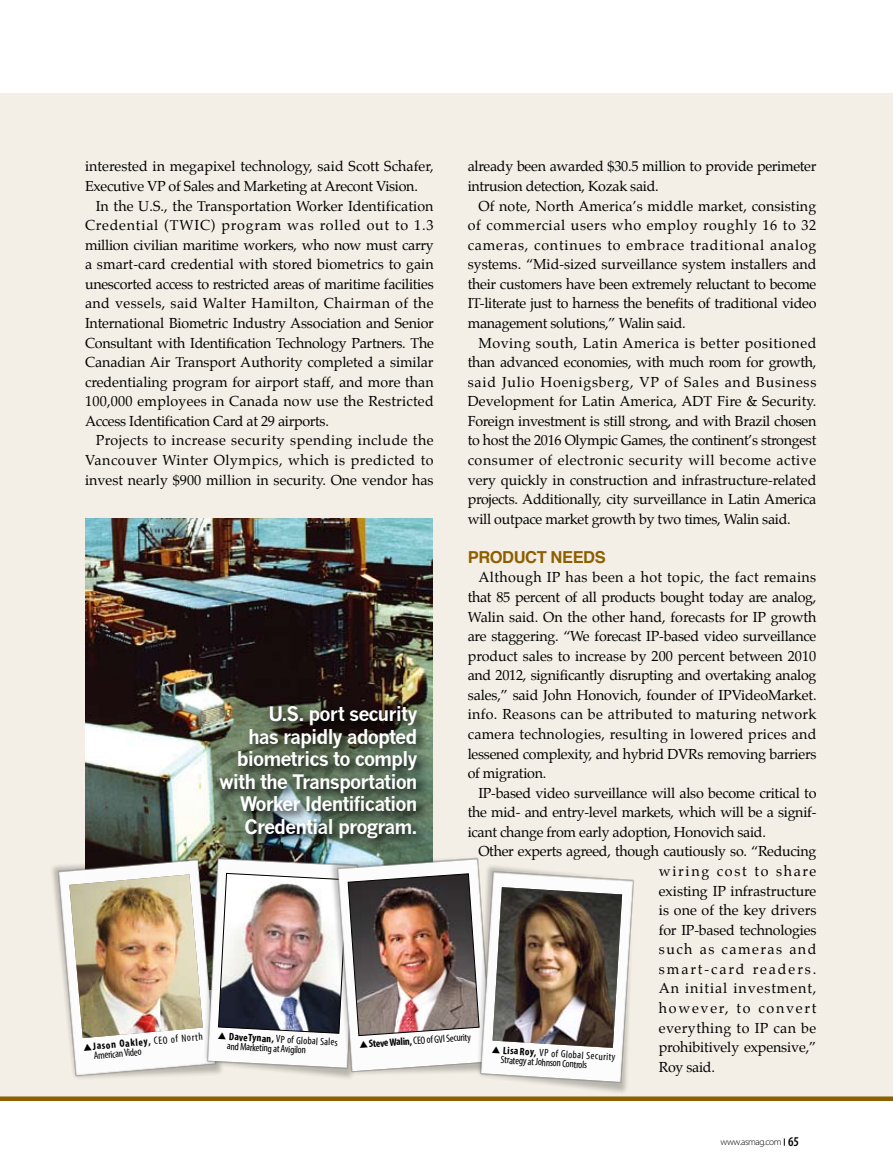
<style>
.page{position:relative;width:893px;height:1170px;background:#fff}
.page>*{position:absolute;margin:0;border:0;box-sizing:border-box;transform-origin:0 0}
.t1{font:700 19.5px/22.5px "News Gothic";letter-spacing:-.05em;color:#fff;text-align:right}
.t2{font:700 16.5px "Helvetica";letter-spacing:-.025em;color:#8e5f00}
.t3{font:14.25px/19.5px "Palatino";letter-spacing:-.02em;color:#000;text-align:justify}
.t4{font:14.25px/19.5px "Palatino";letter-spacing:.005em;color:#000}
.t5{font:condensed 10.65px/9.4px "Myriad Pro";color:#000}
.t6{font:300 9.6px "Myriad Pro";letter-spacing:-.045em;color:#000}
.s1{font-family:"Koz Min Pro";font-stretch:normal;font-size:8.25px}
.s2{font-weight:700}
.s3{font-weight:600;font-stretch:condensed;font-size:13.5px}
</style>
<div class="page">
<div style="left:0;top:94px;width:893px;height:1006px;background:#f3efe6"></div>
<svg style="left:0;top:1096px;width:893px;height:4px"></svg>
<img style="left:86px;top:519px;width:347px;height:303px">
<img style="left:23px;top:822px;width:224px;height:279px">
<img style="left:69px;top:874px;width:104px;height:163px">
<img style="left:173px;top:822px;width:129px;height:278px">
<img style="left:302px;top:822px;width:144px;height:279px">
<img style="left:218px;top:873px;width:228px;height:162px">
<img style="left:446px;top:857px;width:217px;height:244px">
<img style="left:493px;top:887px;width:129px;height:160px">
<img style="left:215px;top:701px;width:215px;height:150px">
<p class="t4" style="left:85px;top:158px;width:350px">interested in megapixel technology, said Scott Schafer,<br>Executive VP of Sales and Marketing at Arecont Vision.</p>
<p class="t3" style="left:85px;top:197px;width:350px;text-indent:11px">In the U.S., the Transportation Worker Identification Credential (TWIC) program was rolled out to 1.3 million civilian maritime workers, who now must carry a smart-card credential with stored biometrics to gain unescorted access to restricted areas of maritime facilities and vessels, said Walter Hamilton, Chairman of the International Biometric Industry Association and Senior Consultant with Identification Technology Partners. The Canadian Air Transport Authority completed a similar credentialing program for airport staff, and more than 100,000 employees in Canada now use the Restricted Access Identification Card at 29 airports.</p>
<p class="t3" style="left:85px;top:432px;width:350px;text-indent:11px">Projects to increase security spending include the Vancouver Winter Olympics, which is predicted to invest nearly $900 million in security. One vendor has</p>
<p class="t3" style="left:468px;top:158px;width:350px">already been awarded $30.5 million to provide perimeter intrusion detection, Kozak said.</p>
<p class="t3" style="left:468px;top:197px;width:350px;text-indent:11px">Of note, North America’s middle market, consisting of commercial users who employ roughly 16 to 32 cameras, continues to embrace traditional analog systems. “Mid-sized surveillance system installers and their customers have been extremely reluctant to become IT-literate just to harness the benefits of traditional video management solutions,” Walin said.</p>
<p class="t3" style="left:468px;top:334px;width:350px;text-indent:11px">Moving south, Latin America is better positioned than advanced economies, with much room for growth, said Julio Hoenigsberg, VP of Sales and Business Development for Latin America, ADT Fire &amp; Security.<br>Foreign investment is still strong, and with Brazil chosen to host the 2016 Olympic Games, the continent’s strongest consumer of electronic security will become active very quickly in construction and infrastructure-related projects. Additionally, city surveillance in Latin America will outpace market growth by two times, Walin said.</p>
<p class="t2" style="left:468px;top:545px;width:138px">PRODUCT NEEDS</p>
<p class="t3" style="left:468px;top:569px;width:350px;text-indent:11px">Although IP has been a hot topic, the fact remains that 85 percent of all products bought today are analog, Walin said. On the other hand, forecasts for IP growth are staggering. “We forecast IP-based video surveillance product sales to increase by 200 percent between 2010 and 2012, significantly disrupting and overtaking analog sales,” said John Honovich, founder of IPVideoMarket. info. Reasons can be attributed to maturing network camera technologies, resulting in lowered prices and lessened complexity, and hybrid DVRs removing barriers of migration.</p>
<p class="t3" style="left:468px;top:784px;width:350px;text-indent:11px">IP-based video surveillance will also become critical to the mid- and entry-level markets, which will be a signif&shy;icant change from early adoption, Honovich said.</p>
<p class="t3" style="left:659px;top:843px;width:159px;text-indent:-180px">Other experts agreed, though cautiously so. “Reducing wiring cost to share existing IP infrastructure is one of the key drivers for IP-based technologies such as cameras and smart-card readers.<br>An initial investment, however, to convert everything to IP can be prohibitively expensive,” Roy said.</p>
<h1 class="t1" style="left:219px;top:702px;width:200px">U.S. port security<br>has rapidly adopted biometrics to comply with the Transportation<br>Worker Identification<br>Credential program.</h1>
<p class="t5" style="left:92px;top:1041px;width:112px;text-indent:-9px;rotate:-5deg"><span class="s1">▲</span><span class="s2">Jason Oakley,</span> CEO of North<br>American Video</p>
<p class="t5" style="left:228px;top:1031px;width:112px;text-indent:-9px;rotate:3deg"><span class="s1">▲</span> <span class="s2">DaveTynan,</span> VP of Global Sales and Marketing at Avigilon</p>
<p class="t5" style="left:359px;top:1039px;width:113px;rotate:-4deg"><span class="s1">▲</span> <span class="s2">SteveWalin,</span>CEO of GVI Security</p>
<p class="t5" style="left:501px;top:1045px;width:116px;text-indent:-9px;rotate:3deg"><span class="s1">▲</span> <span class="s2">LisaRoy,</span> VP of Global Security<br>Strategy at Johnson Controls</p>
<p class="t6" style="left:721px;top:1136px;width:80px">www.asmag.com <span class="s3">2265</span></p>
</div>
